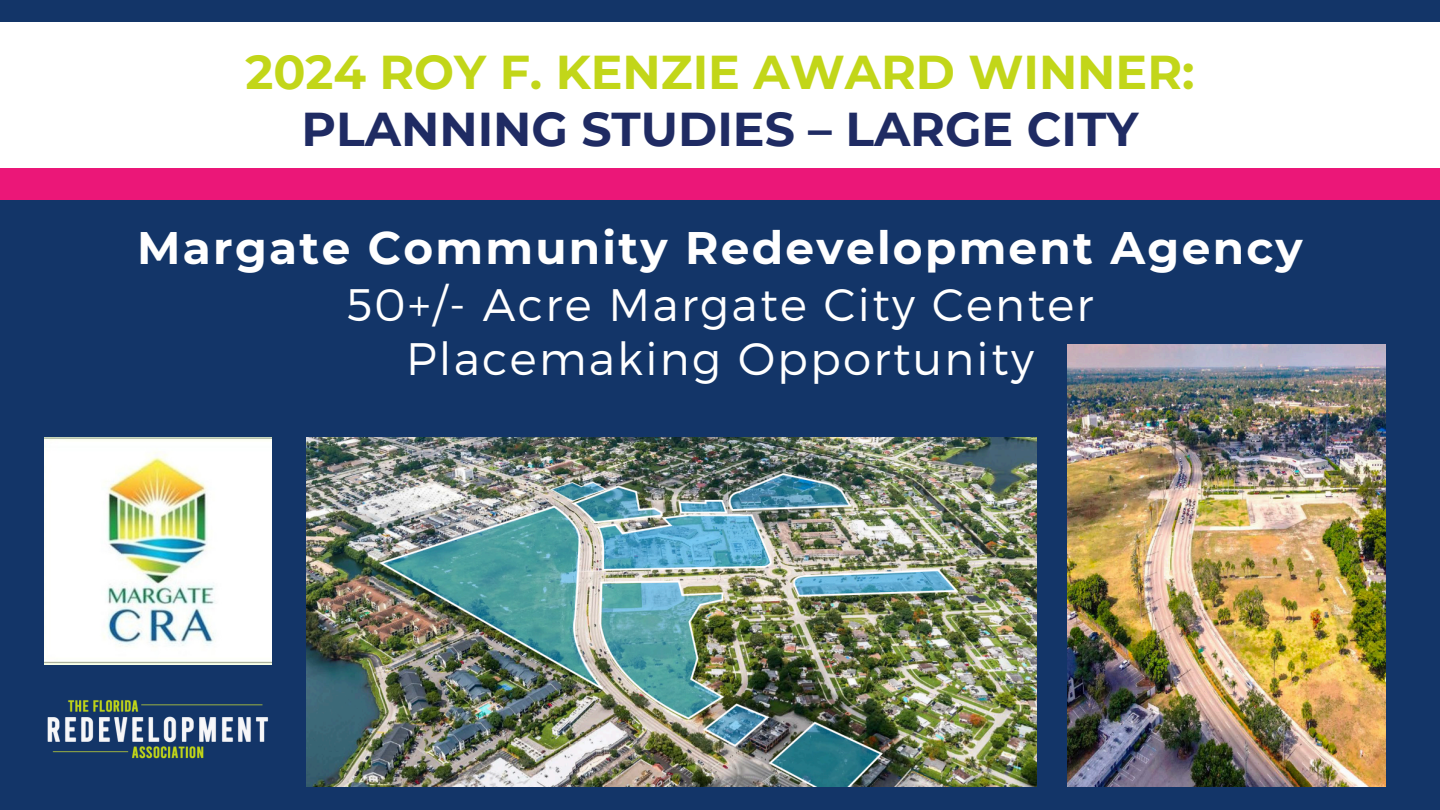
<style>
.page{position:relative;width:1440px;height:810px;background:#133568}
.page>*{position:absolute;margin:0;border:0;box-sizing:border-box;transform-origin:0 0}
.t1{font:700 47.4px/57.8px "Montserrat";color:#c2d619;text-align:center}
.t2{font:300 45.5px "Montserrat";letter-spacing:.05em;color:#fff}
.t3{font:700 45.5px "Montserrat";letter-spacing:.05em;color:#fff}
.s1{color:#1f2b63}
</style>
<div class="page">
<div style="left:0;top:22px;width:1440px;height:157px;background:#fff"></div>
<div style="left:0;top:168px;width:1440px;height:32px;background:#eb1778"></div>
<img style="left:47px;top:700px;width:222px;height:59px">
<img style="left:307px;top:438px;width:729px;height:348px">
<img style="left:1067px;top:344px;width:319px;height:442px">
<img style="left:44px;top:438px;width:227px;height:227px">
<p class="t1" style="left:245px;top:43px;width:951px">2024 ROY F. KENZIE AWARD WINNER:<br><span class="s1">PLANNING STUDIES – LARGE CITY</span></p>
<p class="t3" style="left:137px;top:220px;width:1167px">Margate Community Redevelopment Agency</p>
<p class="t2" style="left:347px;top:275px;width:748px">50+/- Acre Margate City Center</p>
<p class="t2" style="left:406px;top:329px;width:629px">Placemaking Opportunity</p>
</div>
